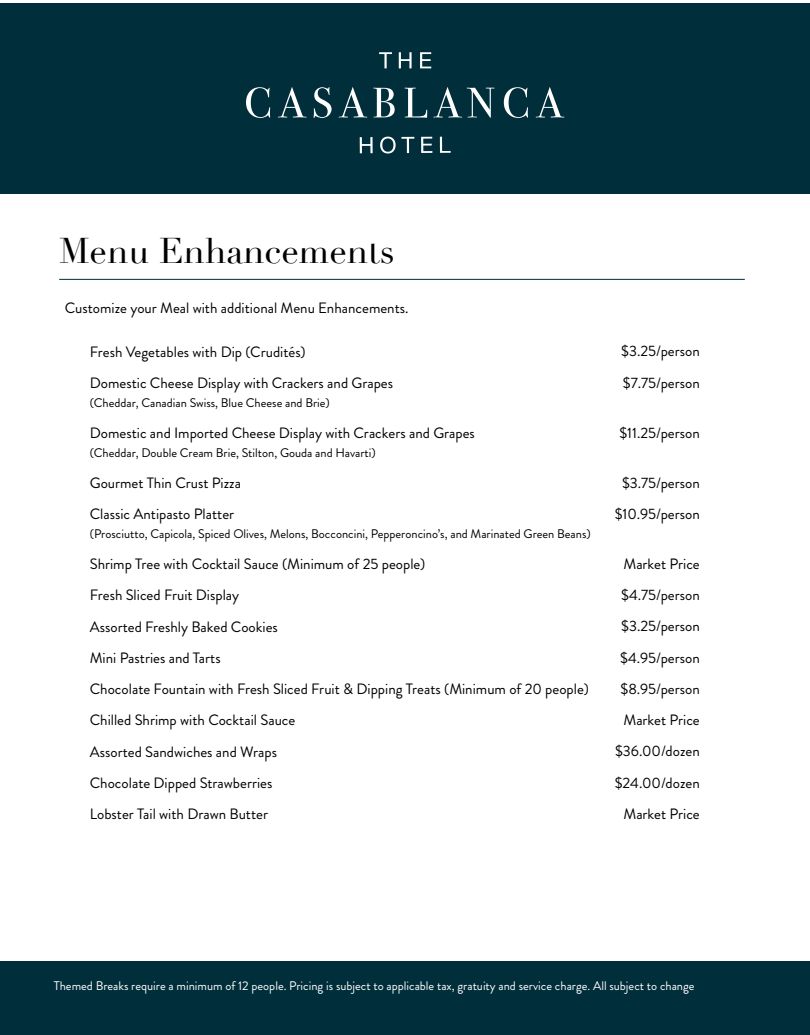
<style>
.page{position:relative;width:810px;height:1035px;background:#fff}
.page>*{position:absolute;margin:0;border:0;box-sizing:border-box;transform-origin:0 0}
.t1{font:35px "Didot";color:#000}
.t2{font:15px/31.2px "Brandon Grotesque";color:#000}
.t3{font:12.5px "Brandon Grotesque";color:#000}
.t4{font:12.5px "Brandon Grotesque";color:#fff}
</style>
<div class="page">
<hr style="left:59px;top:279px;width:686px;height:1px;background:#002e3b">
<div style="left:0;top:3px;width:810px;height:191px;background:#002e3b"></div>
<div style="left:0;top:961px;width:810px;height:74px;background:#002e3b"></div>
<svg style="left:246px;top:52px;width:318px;height:102px"></svg>
<h1 class="t1" style="left:59px;top:229px;width:337px">Menu Enhancements</h1>
<p class="t2" style="left:65px;top:292px;width:345px">Customize your Meal with additional Menu Enhancements.</p>
<p class="t2" style="left:90px;top:336px;width:305px">Fresh Vegetables with Dip (Crudités)<br>Domestic Cheese Display with Crackers and Grapes</p>
<p class="t3" style="left:90px;top:394px;width:241px">(Cheddar, Canadian Swiss, Blue Cheese and Brie)</p>
<p class="t2" style="left:90px;top:417px;width:387px">Domestic and Imported Cheese Display with Crackers and Grapes</p>
<p class="t3" style="left:90px;top:444px;width:287px">(Cheddar, Double Cream Brie, Stilton, Gouda and Havarti)</p>
<p class="t2" style="left:90px;top:467px;width:153px">Gourmet Thin Crust Pizza<br>Classic Antipasto Platter</p>
<p class="t3" style="left:90px;top:525px;width:502px">(Prosciutto, Capicola, Spiced Olives, Melons, Bocconcini, Pepperoncino’s, and Marinated Green Beans)</p>
<p class="t2" style="left:90px;top:549px;width:501px">Shrimp Tree with Cocktail Sauce (Minimum of 25 people)<br>Fresh Sliced Fruit Display<br>Assorted Freshly Baked Cookies<br>Mini Pastries and Tarts<br>Chocolate Fountain with Fresh Sliced Fruit &amp; Dipping Treats (Minimum of 20 people)<br>Chilled Shrimp with Cocktail Sauce<br>Assorted Sandwiches and Wraps<br>Chocolate Dipped Strawberries<br>Lobster Tail with Drawn Butter</p>
<p class="t2" style="left:621px;top:336px;width:80px">$3.25/person $7.75/person</p>
<p class="t2" style="left:619px;top:417px;width:82px">$11.25/person</p>
<p class="t2" style="left:615px;top:467px;width:86px;text-align:center">$3.75/person $10.95/person</p>
<p class="t2" style="left:615px;top:548px;width:87px;text-align:center">Market Price $4.75/person $3.25/person $4.95/person $8.95/person<br>Market Price $36.00/dozen $24.00/dozen<br>Market Price</p>
<p class="t4" style="left:54px;top:977px;width:642px">Themed Breaks require a minimum of 12 people. Pricing is subject to applicable tax, gratuity and service charge. All subject to change</p>
</div>
